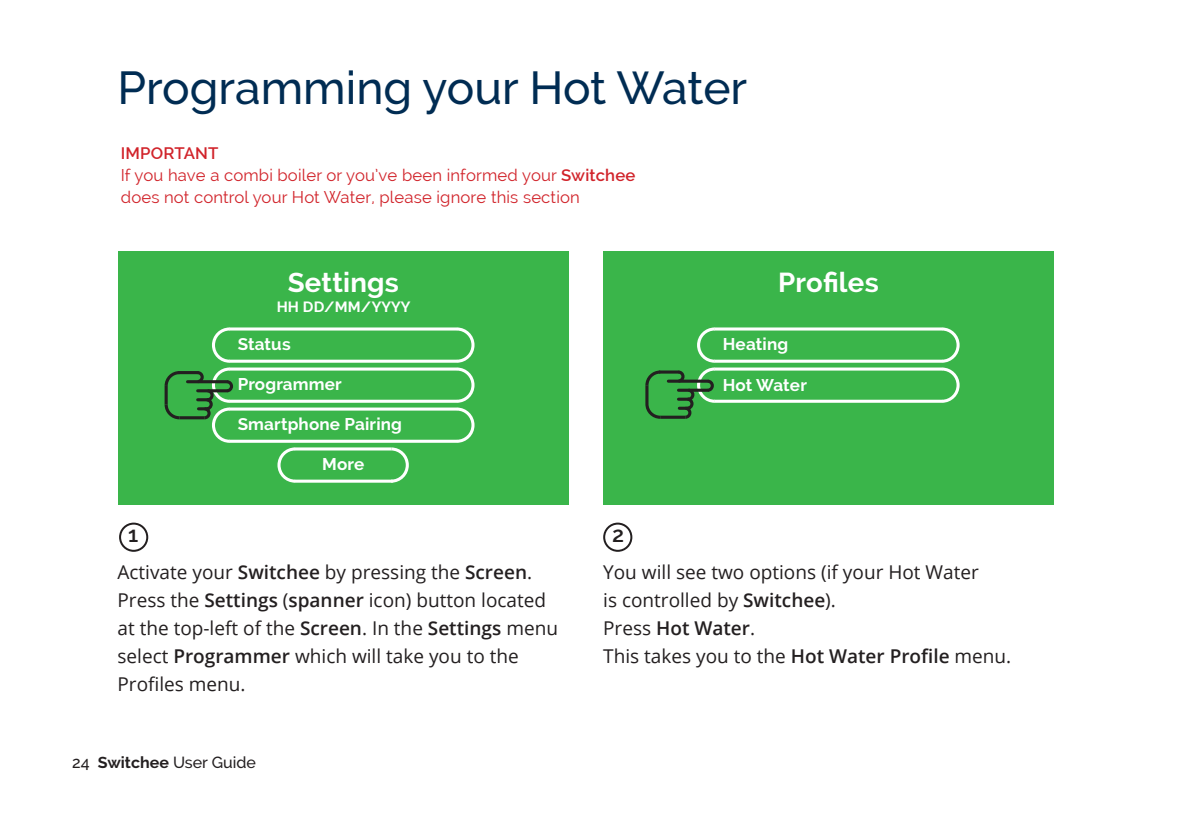
<style>
.page{position:relative;width:1191px;height:840px;background:#fff}
.page>*{position:absolute;margin:0;border:0;box-sizing:border-box;transform-origin:0 0}
.t1{font:500 46px "Raleway";color:#002c53}
.t2{font:700 27.6px "Raleway";letter-spacing:.01em;color:#fff}
.t3{font:600 21.6px "Raleway";color:#231f20}
.t4{font:19px/28px "Open Sans";color:#231f20}
.t5{font:700 17px "Raleway";letter-spacing:.01em;color:#fff}
.t6{font:16.6px/22.2px "Raleway";letter-spacing:.01em;color:#d1232a}
.t7{font:600 16.6px "Raleway";letter-spacing:.01em;color:#d1232a}
.t8{font:500 16px "Raleway";color:#231f20}
.t9{font:700 14.8px "Raleway";letter-spacing:.01em;color:#fff}
.s1{font-weight:600}
.s2{font-weight:700}
</style>
<div class="page">
<div style="left:118px;top:251px;width:451px;height:253px;background:#3ab54a"></div>
<svg style="left:388px;top:447px;width:21px;height:36px"></svg>
<hr style="left:229px;top:359px;width:228px;height:3px;background:#fff">
<hr style="left:229px;top:327px;width:228px;height:3px;background:#fff">
<hr style="left:229px;top:399px;width:228px;height:3px;background:#fff">
<hr style="left:229px;top:367px;width:228px;height:3px;background:#fff">
<hr style="left:229px;top:439px;width:228px;height:3px;background:#fff">
<svg style="left:454px;top:327px;width:21px;height:116px"></svg>
<hr style="left:229px;top:407px;width:228px;height:3px;background:#fff">
<hr style="left:295px;top:479px;width:98px;height:3px;background:#fff">
<svg style="left:277px;top:447px;width:21px;height:36px"></svg>
<hr style="left:295px;top:447px;width:96px;height:3px;background:#fff">
<div style="left:119px;top:522px;width:29px;height:29px;border:2px solid #231f20;border-radius:50%"></div>
<div style="left:603px;top:522px;width:29px;height:29px;border:2px solid #231f20;border-radius:50%"></div>
<hr style="left:187px;top:380px;width:40px;height:3px;background:#231f20">
<svg style="left:195px;top:327px;width:40px;height:116px"></svg>
<hr style="left:179px;top:416px;width:26px;height:3px;background:#231f20">
<hr style="left:178px;top:371px;width:20px;height:3px;background:#231f20">
<hr style="left:165px;top:385px;width:3px;height:19px;background:#231f20">
<svg style="left:164px;top:371px;width:18px;height:18px"></svg>
<svg style="left:164px;top:401px;width:18px;height:19px"></svg>
<div style="left:603px;top:251px;width:451px;height:253px;background:#3ab54a"></div>
<hr style="left:714px;top:359px;width:228px;height:3px;background:#fff">
<hr style="left:714px;top:327px;width:228px;height:3px;background:#fff">
<hr style="left:714px;top:399px;width:228px;height:3px;background:#fff">
<svg style="left:939px;top:327px;width:21px;height:76px"></svg>
<hr style="left:714px;top:367px;width:228px;height:3px;background:#fff">
<hr style="left:668px;top:379px;width:40px;height:3px;background:#231f20">
<svg style="left:675px;top:327px;width:42px;height:92px"></svg>
<hr style="left:660px;top:415px;width:25px;height:3px;background:#231f20">
<hr style="left:659px;top:370px;width:20px;height:3px;background:#231f20">
<hr style="left:645px;top:385px;width:3px;height:19px;background:#231f20">
<svg style="left:645px;top:370px;width:18px;height:18px"></svg>
<svg style="left:645px;top:400px;width:18px;height:19px"></svg>
<p class="t1" style="left:117px;top:62px;width:631px">Programming your Hot Water</p>
<p class="t7" style="left:121px;top:143px;width:99px">IMPORTANT</p>
<p class="t6" style="left:121px;top:164px;width:516px">If you have a combi boiler or you’ve been informed your <span class="s1">Switchee </span>does not control your Hot Water, please ignore this section</p>
<p class="t2" style="left:288px;top:267px;width:113px">Settings</p>
<p class="t9" style="left:277px;top:298px;width:135px">HH DD/MM/YYYY</p>
<p class="t5" style="left:238px;top:334px;width:54px">Status</p>
<p class="t5" style="left:238px;top:374px;width:106px">Programmer</p>
<p class="t5" style="left:238px;top:414px;width:166px">Smartphone Pairing</p>
<p class="t5" style="left:322px;top:454px;width:44px">More</p>
<p class="t2" style="left:778px;top:267px;width:102px">Profiles</p>
<p class="t5" style="left:722px;top:334px;width:67px">Heating</p>
<p class="t5" style="left:722px;top:375px;width:86px">Hot Water</p>
<p class="t3" style="left:128px;top:522px;width:12px">1</p>
<p class="t3" style="left:612px;top:522px;width:14px">2</p>
<p class="t4" style="left:117px;top:557px;width:442px">Activate your <span class="s1">Switchee</span> by pressing the <span class="s1">Screen</span>.<br>Press the <span class="s1">Settings</span> (<span class="s1">spanner</span> icon) button located at the top-left of the <span class="s1">Screen</span>. In the <span class="s1">Settings</span> menu select <span class="s1">Programmer</span> which will take you to the Profiles menu.</p>
<p class="t4" style="left:603px;top:557px;width:377px">You will see two options (if your Hot Water is controlled by <span class="s1">Switchee</span>).</p>
<p class="t4" style="left:603px;top:613px;width:410px">Press <span class="s1">Hot Water</span>.<br>This takes you to the <span class="s1">Hot Water Profile</span> menu.</p>
<p class="t8" style="left:72px;top:752px;width:185px">24 <span class="s2">Switchee</span> User Guide</p>
</div>
